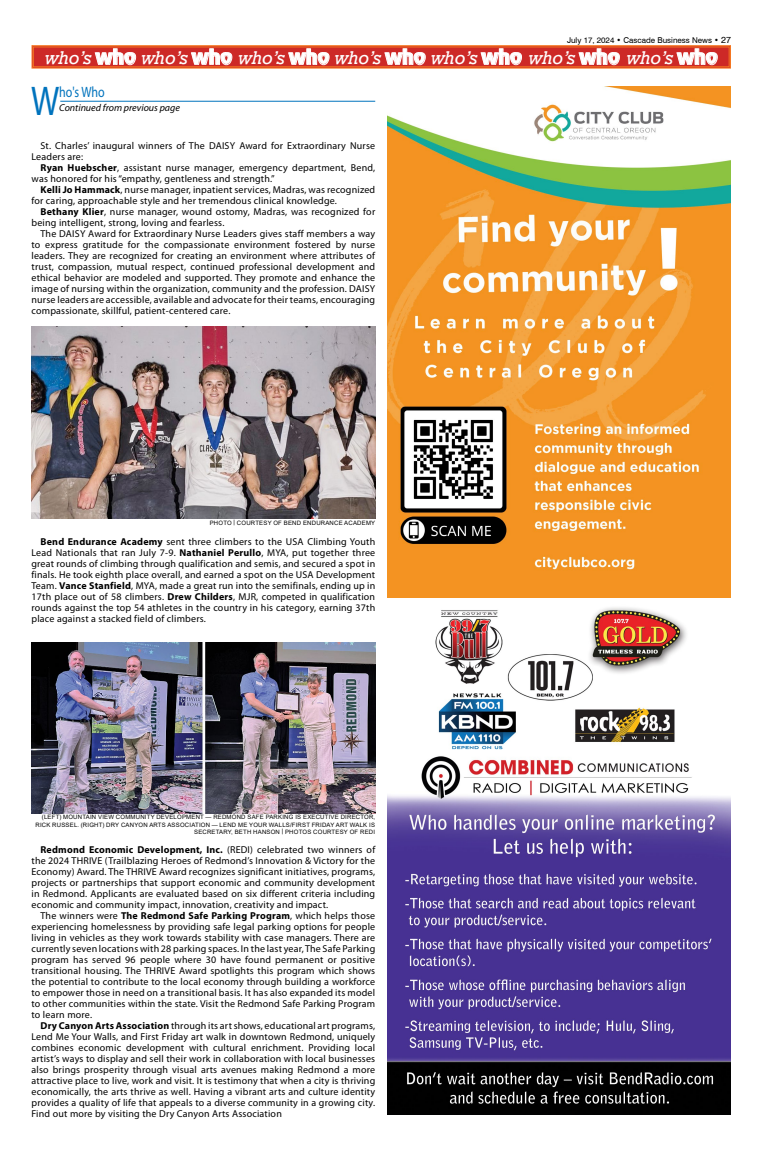
<style>
.page{position:relative;width:767px;height:1152px;background:#fff}
.page>*{position:absolute;margin:0;border:0;box-sizing:border-box;transform-origin:0 0}
.t1{font:41.7px "Myriad Pro";color:#0073bd;scale:.8 1}
.t2{font:italic 19px "Rockwell";letter-spacing:-.01em;color:#fff}
.t3{font:15px "Myriad Pro";color:#0073bd;scale:.8 1}
.t4{font:10px/11px "Myriad Pro";letter-spacing:.02em;color:#000;text-align:justify}
.t5{font:italic 10px "Myriad Pro";color:#000}
.t6{font:8px "Swiss 721 BT";color:#000}
.t7{font:6px/7.2px "Arial";letter-spacing:.035em;color:#000;text-align:right}
.s1{font-size:9px}
.s2{font-family:"Revue";font-style:normal}
.s3{font-weight:700}
</style>
<div class="page">
<svg style="left:31px;top:45px;width:700px;height:24px;background:#d3382c"></svg>
<div style="left:33px;top:47px;width:696px;height:20px;border:1px solid #f47521"></div>
<img style="left:32px;top:327px;width:343px;height:191px">
<img style="left:32px;top:643px;width:343px;height:170px">
<hr style="left:60px;top:101px;width:315px;height:1px;background:#0073bd">
<img style="left:387px;top:86px;width:344px;height:511px">
<img style="left:387px;top:607px;width:344px;height:508px">
<p class="t6" style="left:567px;top:35px;width:165px">July 17, 2024 • Cascade Business News • <span class="s1">27</span></p>
<h2 class="t2" style="left:45px;top:47px;width:674px">who’s <span class="s2">who</span> who’s <span class="s2">who</span> who’s <span class="s2">who</span> who’s <span class="s2">who</span> who’s <span class="s2">who</span> who’s <span class="s2">who</span> who’s <span class="s2">who</span></h2>
<h1 class="t1" style="left:31px;top:76px;width:37px">W</h1>
<h3 class="t3" style="left:59px;top:83px;width:58px">ho's Who</h3>
<p class="t5" style="left:59px;top:102px;width:122px">Continued from previous page</p>
<p class="t4" style="left:32px;top:140px;width:345px;text-indent:9px">St. Charles’ inaugural winners of The DAISY Award for Extraordinary Nurse<br>Leaders are:</p>
<p class="t4" style="left:32px;top:162px;width:345px;text-indent:9px"><span class="s3">Ryan Huebscher</span>, assistant nurse manager, emergency department, Bend, was honored for his “empathy, gentleness and strength.”</p>
<p class="t4" style="left:32px;top:184px;width:345px;text-indent:9px"><span class="s3">Kelli Jo Hammack</span>, nurse manager, inpatient services, Madras, was recognized for caring, approachable style and her tremendous clinical knowledge.</p>
<p class="t4" style="left:32px;top:206px;width:345px;text-indent:9px"><span class="s3">Bethany Klier</span>, nurse manager, wound ostomy, Madras, was recognized for being intelligent, strong, loving and fearless.</p>
<p class="t4" style="left:32px;top:228px;width:345px;text-indent:9px">The DAISY Award for Extraordinary Nurse Leaders gives staff members a way to express gratitude for the compassionate environment fostered by nurse leaders. They are recognized for creating an environment where attributes of trust, compassion, mutual respect, continued professional development and ethical behavior are modeled and supported. They promote and enhance the image of nursing within the organization, community and the profession. DAISY nurse leaders are accessible, available and advocate for their teams, encouraging compassionate, skillful, patient-centered care.</p>
<p class="t7" style="left:210px;top:519px;width:167px">PHOTO | COURTESY OF BEND ENDURANCE ACADEMY</p>
<p class="t4" style="left:32px;top:536px;width:345px;text-indent:9px"><span class="s3">Bend Endurance Academy</span> sent three climbers to the USA Climbing Youth Lead Nationals that ran July 7-9. <span class="s3">Nathaniel Perullo</span>, MYA, put together three great rounds of climbing through qualification and semis, and secured a spot in finals. He took eighth place overall, and earned a spot on the USA Development Team. <span class="s3">Vance Stanfield</span>, MYA, made a great run into the semifinals, ending up in 17th place out of 58 climbers. <span class="s3">Drew Childers</span>, MJR, competed in qualification rounds against the top 54 athletes in the country in his category, earning 37th place against a stacked field of climbers.</p>
<p class="t7" style="left:35px;top:814px;width:341px">(LEFT) MOUNTAIN VIEW COMMUNITY DEVELOPMENT — REDMOND SAFE PARKING IS EXECUTIVE DIRECTOR,<br>RICK RUSSEL. (RIGHT) DRY CANYON ARTS ASSOCIATION — LEND ME YOUR WALLS/FIRST FRIDAY ART WALK IS<br>SECRETARY, BETH HANSON | PHOTOS COURTESY OF REDI</p>
<p class="t4" style="left:32px;top:844px;width:345px;text-indent:9px"><span class="s3">Redmond Economic Development, Inc.</span> (REDI) celebrated two winners of the 2024 THRIVE (Trailblazing Heroes of Redmond’s Innovation &amp; Victory for the Economy) Award. The THRIVE Award recognizes significant initiatives, programs, projects or partnerships that support economic and community development in Redmond. Applicants are evaluated based on six different criteria including economic and community impact, innovation, creativity and impact.</p>
<p class="t4" style="left:32px;top:910px;width:345px;text-indent:9px">The winners were <span class="s3">The Redmond Safe Parking Program</span>, which helps those experiencing homelessness by providing safe legal parking options for people living in vehicles as they work towards stability with case managers. There are currently seven locations with 28 parking spaces. In the last year, The Safe Parking program has served 96 people where 30 have found permanent or positive transitional housing. The THRIVE Award spotlights this program which shows the potential to contribute to the local economy through building a workforce to empower those in need on a transitional basis. It has also expanded its model to other communities within the state. Visit the Redmond Safe Parking Program to learn more.</p>
<p class="t4" style="left:32px;top:1020px;width:345px;text-indent:9px"><span class="s3">Dry Canyon Arts Association</span> through its art shows, educational art programs, Lend Me Your Walls, and First Friday art walk in downtown Redmond, uniquely combines economic development with cultural enrichment. Providing local artist’s ways to display and sell their work in collaboration with local businesses also brings prosperity through visual arts avenues making Redmond a more attractive place to live, work and visit. It is testimony that when a city is thriving economically, the arts thrive as well. Having a vibrant arts and culture identity provides a quality of life that appeals to a diverse community in a growing city.<br>Find out more by visiting the Dry Canyon Arts Association</p>
</div>
